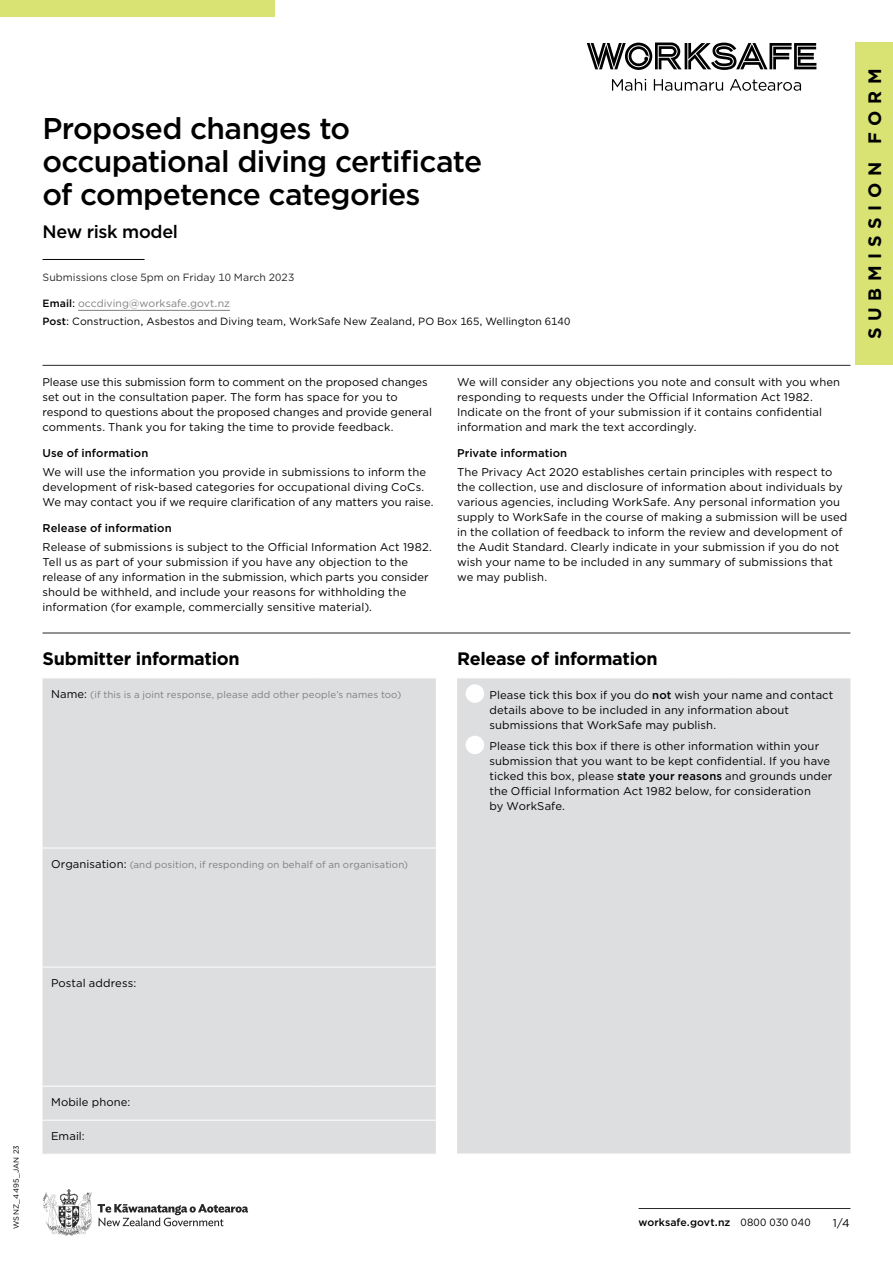
<style>
.page{position:relative;width:893px;height:1263px;background:#fff}
.page>*{position:absolute;margin:0;border:0;box-sizing:border-box;transform-origin:0 0}
.t1{font:500 30px/33px "Gotham";letter-spacing:-.025em;color:#000}
.t2{font:700 18px "Gotham";letter-spacing:-.015em;color:#000}
.t3{font:700 18px "Gotham";letter-spacing:.36em;color:#000}
.t4{font:500 18px "Gotham";letter-spacing:-.02em;color:#000}
.t5{font:11.25px/15px "Gotham";letter-spacing:.005em;color:#000}
.t6{font:500 11.25px "Gotham";letter-spacing:.005em;color:#000}
.t7{font:10.5px/17.7px "Gotham";letter-spacing:.005em;color:#000}
.t8{font:10.5px "Gotham";letter-spacing:.005em;color:#292829}
.t9{font:500 10.5px "Gotham";letter-spacing:.005em;color:#000}
.t10{font:9.75px "Gotham";letter-spacing:.015em;color:#7d7f81}
.t11{font:7.5px "Gotham";letter-spacing:.025em;color:#000}
.s1{font-weight:500}
.s2{color:#7d7f81}
.s3{font-size:11.25px;color:#000}
.s4{font-weight:400}
</style>
<div class="page">
<div style="left:0;top:0;width:274px;height:17px;background:#d8e373"></div>
<hr style="left:639px;top:1208px;width:211px;height:1px;background:#292829">
<svg style="left:612px;top:79px;width:189px;height:12px"></svg>
<svg style="left:587px;top:43px;width:229px;height:27px"></svg>
<svg style="left:43px;top:1189px;width:205px;height:47px"></svg>
<div style="left:855px;top:43px;width:38px;height:322px;background:#d8e373"></div>
<div style="left:457px;top:678px;width:393px;height:475px;background:#dddee0"></div>
<div style="left:466px;top:684px;width:18px;height:19px;background:#fff;border-radius:50%"></div>
<div style="left:466px;top:736px;width:18px;height:18px;background:#fff;border-radius:50%"></div>
<div style="left:43px;top:678px;width:393px;height:476px;background:#dddee0"></div>
<hr style="left:43px;top:848px;width:274px;height:1px;background:#fff">
<hr style="left:317px;top:848px;width:119px;height:1px;background:#fff">
<hr style="left:43px;top:967px;width:274px;height:1px;background:#fff">
<hr style="left:317px;top:967px;width:119px;height:1px;background:#fff">
<hr style="left:43px;top:1086px;width:274px;height:1px;background:#fff">
<hr style="left:317px;top:1086px;width:119px;height:1px;background:#fff">
<hr style="left:43px;top:1120px;width:274px;height:1px;background:#fff">
<hr style="left:317px;top:1120px;width:119px;height:1px;background:#fff">
<hr style="left:43px;top:259px;width:102px;height:1px;background:#000">
<hr style="left:78px;top:310px;width:152px;height:1px;background:#7d7f81">
<hr style="left:43px;top:365px;width:807px;height:1px;background:#292829">
<hr style="left:43px;top:633px;width:807px;height:1px;background:#292829">
<h1 class="t1" style="left:43px;top:111px;width:441px">Proposed changes to occupational diving certificate of competence categories</h1>
<h2 class="t4" style="left:43px;top:220px;width:137px">New risk model</h2>
<p class="t8" style="left:43px;top:271px;width:253px">Submissions close 5pm on Friday 10 March 2023</p>
<p class="t7" style="left:43px;top:295px;width:529px"><span class="s1">Email</span>: <span class="s2">occdiving@worksafe.govt.nz<br></span><span class="s1">Post</span>: Construction, Asbestos and Diving team, WorkSafe New Zealand, PO Box 165, Wellington 6140</p>
<p class="t5" style="left:43px;top:374px;width:391px">Please use this submission form to comment on the proposed changes set out in the consultation paper. The form has space for you to respond to questions about the proposed changes and provide general comments. Thank you for taking the time to provide feedback.</p>
<p class="t6" style="left:43px;top:445px;width:107px">Use of information</p>
<p class="t5" style="left:43px;top:464px;width:392px">We will use the information you provide in submissions to inform the development of risk-based categories for occupational diving CoCs.<br>We may contact you if we require clarification of any matters you raise.</p>
<p class="t6" style="left:43px;top:520px;width:131px">Release of information</p>
<p class="t5" style="left:43px;top:539px;width:391px">Release of submissions is subject to the Official Information Act 1982.<br>Tell us as part of your submission if you have any objection to the release of any information in the submission, which parts you consider should be withheld, and include your reasons for withholding the information (for example, commercially sensitive material).</p>
<h2 class="t2" style="left:43px;top:647px;width:199px">Submitter information</h2>
<p class="t10" style="left:51px;top:688px;width:352px"><span class="s3">Name:</span> (if this is a joint response, please add other people’s names too)</p>
<p class="t10" style="left:51px;top:858px;width:359px"><span class="s3">Organisation:</span> (and position, if responding on behalf of an organisation)</p>
<p class="t5" style="left:457px;top:374px;width:385px">We will consider any objections you note and consult with you when responding to requests under the Official Information Act 1982.<br>Indicate on the front of your submission if it contains confidential information and mark the text accordingly.</p>
<p class="t6" style="left:457px;top:445px;width:112px">Private information</p>
<p class="t5" style="left:457px;top:464px;width:392px">The Privacy Act 2020 establishes certain principles with respect to the collection, use and disclosure of information about individuals by various agencies, including WorkSafe. Any personal information you supply to WorkSafe in the course of making a submission will be used in the collation of feedback to inform the review and development of the Audit Standard. Clearly indicate in your submission if you do not wish your name to be included in any summary of submissions that we may publish.</p>
<h2 class="t2" style="left:457px;top:647px;width:202px">Release of information</h2>
<p class="t5" style="left:490px;top:687px;width:345px">Please tick this box if you do <span class="s1">not</span> wish your name and contact details above to be included in any information about submissions that WorkSafe may publish.</p>
<p class="t5" style="left:490px;top:739px;width:344px">Please tick this box if there is other information within your submission that you want to be kept confidential. If you have ticked this box, please <span class="s1">state your reasons</span> and grounds under the Official Information Act 1982 below, for consideration<br>by WorkSafe.</p>
<h2 class="t3" style="left:863px;top:339px;width:272px;rotate:-90deg">SUBMISSION FORM</h2>
<p class="t5" style="left:51px;top:975px;width:87px">Postal address:</p>
<p class="t11" style="left:11px;top:1229px;width:85px;rotate:-90deg">WSNZ_4495_Jan 23</p>
<p class="t5" style="left:51px;top:1094px;width:81px">Mobile phone:</p>
<p class="t5" style="left:51px;top:1128px;width:35px">Email:</p>
<p class="t9" style="left:639px;top:1215px;width:174px">worksafe.govt.nz <span class="s4">0800 030 040</span></p>
<p class="t5" style="left:833px;top:1215px;width:18px">1/4</p>
</div>
